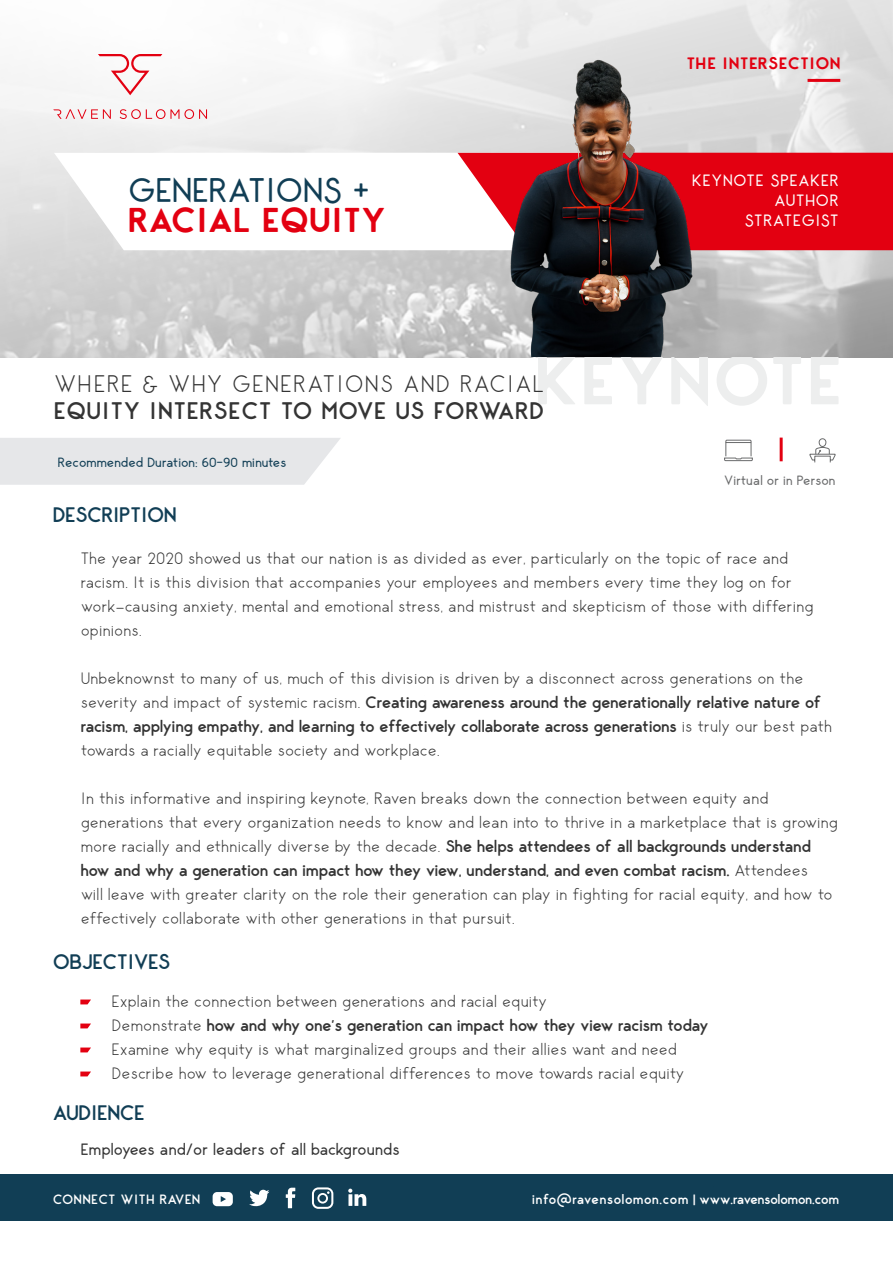
<style>
.page{position:relative;width:893px;height:1263px;background:#fff}
.page>*{position:absolute;margin:0;border:0;box-sizing:border-box;transform-origin:0 0}
.t1{font:34.35px "George Rounded";color:#113e55}
.t2{font:700 34.35px "George Rounded";letter-spacing:.025em;color:#e30011}
.t3{font:600 24px "George Rounded";letter-spacing:.05em;color:#343434}
.t4{font:300 24px "George Rounded";letter-spacing:.05em;color:#343434}
.t5{font:600 21px "George Rounded";color:#113e55}
.t6{font:300 16.5px/24px "George Rounded";color:#343434}
.t7{font:16.5px "George Rounded";color:#343434}
.t8{font:16.5px/19.8px "George Rounded";letter-spacing:.05em;color:#fff;text-align:right}
.t9{font:700 16.5px "George Rounded";letter-spacing:.05em;color:#e30011}
.t10{font:600 13.5px "George Rounded";color:#fff}
.t11{font:13.5px "George Rounded";color:#113e55}
.t12{font:13.5px "George Rounded";color:#6a6b6c}
.t13{font:600 13.5px "George Rounded";letter-spacing:.05em;color:#fff}
.s1{font-weight:600}
</style>
<div class="page">
<img style="left:0;top:0;width:893px;height:357px">
<svg style="left:538px;top:357px;width:300px;height:49px"></svg>
<hr style="left:780px;top:438px;width:3px;height:23px;background:#e30011">
<svg style="left:724px;top:439px;width:29px;height:22px"></svg>
<div style="left:819px;top:438px;width:7px;height:9px;border:1px solid #6a6b6c;border-radius:50%"></div>
<svg style="left:809px;top:447px;width:27px;height:16px"></svg>
<svg style="left:54px;top:153px;width:404px;height:97px"></svg>
<svg style="left:458px;top:153px;width:435px;height:97px;background:#e51423"></svg>
<div style="left:0;top:1174px;width:893px;height:47px;background:#113e55"></div>
<svg style="left:213px;top:1192px;width:20px;height:14px"></svg>
<svg style="left:249px;top:1190px;width:20px;height:17px"></svg>
<svg style="left:286px;top:1188px;width:9px;height:20px"></svg>
<svg style="left:312px;top:1187px;width:21px;height:22px"></svg>
<svg style="left:348px;top:1188px;width:18px;height:18px"></svg>
<svg style="left:98px;top:54px;width:64px;height:41px"></svg>
<svg style="left:120px;top:109px;width:87px;height:10px"></svg>
<svg style="left:53px;top:109px;width:58px;height:10px"></svg>
<svg style="left:80px;top:999px;width:11px;height:5px"></svg>
<svg style="left:80px;top:1023px;width:11px;height:5px"></svg>
<svg style="left:80px;top:1047px;width:11px;height:5px"></svg>
<svg style="left:80px;top:1071px;width:11px;height:5px"></svg>
<img style="left:464px;top:30px;width:363px;height:327px">
<hr style="left:807px;top:79px;width:33px;height:3px;background:#e30011">
<div style="left:0;top:438px;width:341px;height:47px;background:#e6e7e9"></div>
<h1 class="t1" style="left:129px;top:162px;width:242px">GENERATIONS +</h1>
<h1 class="t2" style="left:129px;top:192px;width:258px">RACIAL EQUITY</h1>
<h2 class="t4" style="left:54px;top:364px;width:492px">WHERE &amp; WHY GENERATIONS AND RACIAL</h2>
<h2 class="t3" style="left:54px;top:391px;width:491px">EQUITY INTERSECT TO MOVE US FORWARD</h2>
<p class="t11" style="left:58px;top:452px;width:230px">Recommended Duration: 60-90 minutes</p>
<p class="t9" style="left:687px;top:50px;width:155px">THE INTERSECTION</p>
<p class="t8" style="left:692px;top:169px;width:148px">KEYNOTE SPEAKER<br>AUTHOR<br>STRATEGIST</p>
<p class="t12" style="left:724px;top:469px;width:113px">Virtual or in Person</p>
<p class="t5" style="left:53px;top:498px;width:125px">DESCRIPTION</p>
<p class="t6" style="left:81px;top:545px;width:734px">The year 2020 showed us that our nation is as divided as ever, particularly on the topic of race and racism. It is this division that accompanies your employees and members every time they log on for work—causing anxiety, mental and emotional stress, and mistrust and skepticism of those with differing opinions.</p>
<p class="t6" style="left:81px;top:665px;width:753px">Unbeknownst to many of us, much of this division is driven by a disconnect across generations on the severity and impact of systemic racism. <span class="s1">Creating awareness around the generationally relative nature of racism, applying empathy, and learning to effectively collaborate across generations</span> is truly our best path towards a racially equitable society and workplace.</p>
<p class="t6" style="left:81px;top:785px;width:759px">In this informative and inspiring keynote, Raven breaks down the connection between equity and generations that every organization needs to know and lean into to thrive in a marketplace that is growing more racially and ethnically diverse by the decade. <span class="s1">She helps attendees of all backgrounds understand how and why a generation can impact how they view, understand, and even combat racism.</span> Attendees<br>will leave with greater clarity on the role their generation can play in fighting for racial equity, and how to effectively collaborate with other generations in that pursuit.</p>
<p class="t5" style="left:53px;top:945px;width:118px">OBJECTIVES</p>
<p class="t6" style="left:112px;top:989px;width:598px">Explain the connection between generations and racial equity<br>Demonstrate <span class="s1">how and why one’s generation can impact how they view racism today </span>Examine why equity is what marginalized groups and their allies want and need Describe how to leverage generational differences to move towards racial equity</p>
<p class="t5" style="left:53px;top:1096px;width:93px">AUDIENCE</p>
<p class="t7" style="left:81px;top:1136px;width:320px">Employees and/or leaders of all backgrounds</p>
<p class="t13" style="left:53px;top:1189px;width:148px">CONNECT WITH RAVEN</p>
<p class="t10" style="left:532px;top:1189px;width:308px">info@ravensolomon.com | www.ravensolomon.com</p>
</div>
